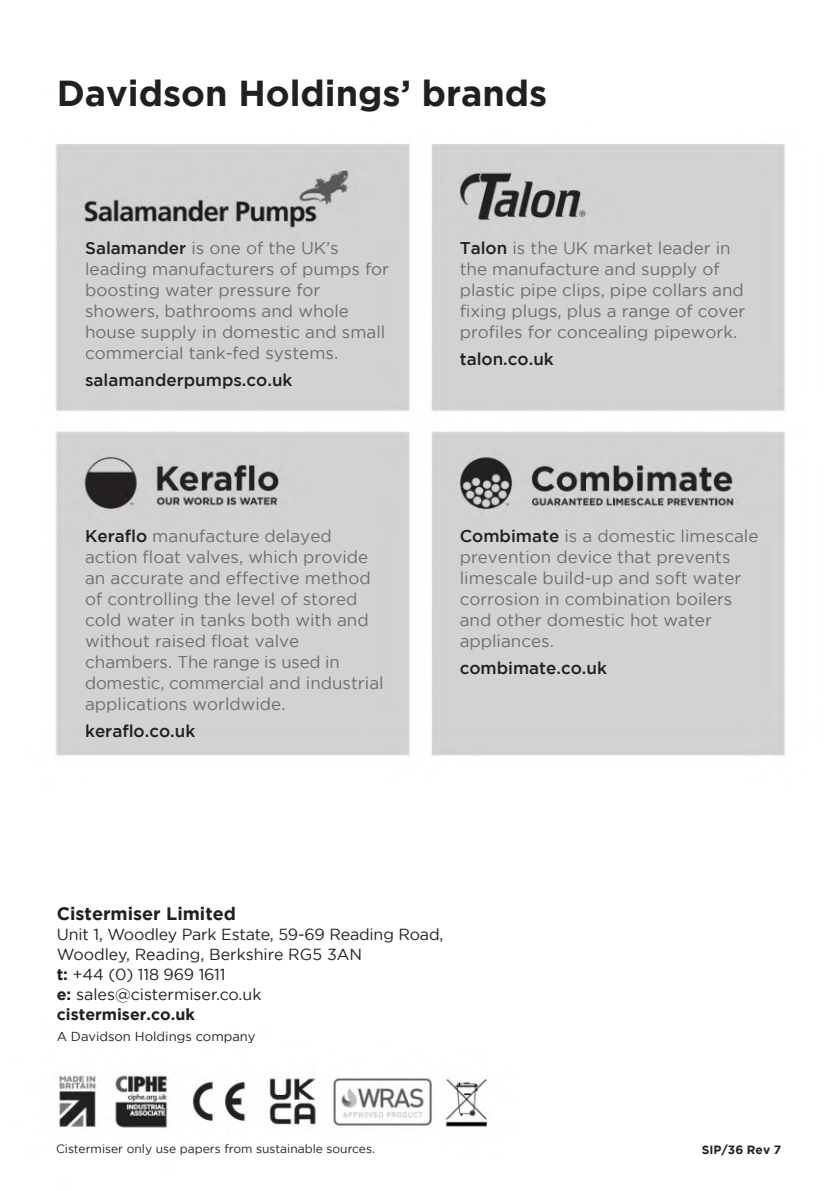
<style>
.page{position:relative;width:840px;height:1191px;background:#fff}
.page>*{position:absolute;margin:0;border:0;box-sizing:border-box;transform-origin:0 0}
.t1{font:700 36px "Gotham";color:#231f20}
.t2{font:700 18px "Gotham";color:#231f20}
.t3{font:17px/21px "Gotham";color:#6c6d70}
.t4{font:500 17px "Gotham";color:#231f20}
.t5{font:16px/20px "Gotham";letter-spacing:-.01em;color:#231f20}
.t6{font:13px "Gotham";color:#231f20}
.t7{font:12px "Gotham";color:#231f20}
.t8{font:700 12px "Gotham";color:#231f20}
.s1{font-weight:500;color:#231f20}
.s2{font-weight:700}
</style>
<div class="page">
<img style="left:55px;top:144px;width:730px;height:984px">
<p class="t1" style="left:57px;top:72px;width:492px">Davidson Holdings’ brands</p>
<p class="t3" style="left:85px;top:237px;width:305px"><span class="s1">Salamander</span> is one of the UK’s leading manufacturers of pumps for boosting water pressure for showers, bathrooms and whole house supply in domestic and small commercial tank-fed systems.</p>
<p class="t4" style="left:85px;top:370px;width:209px">salamanderpumps.co.uk</p>
<p class="t3" style="left:85px;top:525px;width:300px"><span class="s1">Keraflo</span> manufacture delayed action float valves, which provide an accurate and effective method of controlling the level of stored cold water in tanks both with and without raised float valve chambers. The range is used in domestic, commercial and industrial applications worldwide.</p>
<p class="t4" style="left:85px;top:721px;width:112px">keraflo.co.uk</p>
<p class="t3" style="left:459px;top:237px;width:287px"><span class="s1">Talon</span> is the UK market leader in the manufacture and supply of plastic pipe clips, pipe collars and fixing plugs, plus a range of cover profiles for concealing pipework.</p>
<p class="t4" style="left:459px;top:349px;width:95px">talon.co.uk</p>
<p class="t3" style="left:459px;top:525px;width:300px"><span class="s1">Combimate</span> is a domestic limescale prevention device that prevents limescale build-up and soft water corrosion in combination boilers and other domestic hot water appliances.</p>
<p class="t4" style="left:459px;top:658px;width:149px">combimate.co.uk</p>
<p class="t2" style="left:57px;top:903px;width:181px">Cistermiser Limited</p>
<p class="t5" style="left:57px;top:924px;width:388px">Unit 1, Woodley Park Estate, 59-69 Reading Road,<br>Woodley, Reading, Berkshire RG5 3AN</p>
<p class="t5" style="left:57px;top:964px;width:170px"><span class="s2">t:</span> +44 (0) 118 969 1611</p>
<p class="t5" style="left:57px;top:984px;width:206px"><span class="s2">e:</span> sales@cistermiser.co.uk <span class="s2">cistermiser.co.uk</span></p>
<p class="t6" style="left:57px;top:1029px;width:200px">A Davidson Holdings company</p>
<p class="t7" style="left:56px;top:1142px;width:320px">Cistermiser only use papers from sustainable sources.</p>
<p class="t8" style="left:701px;top:1142px;width:81px">SIP/36 Rev 7</p>
</div>
